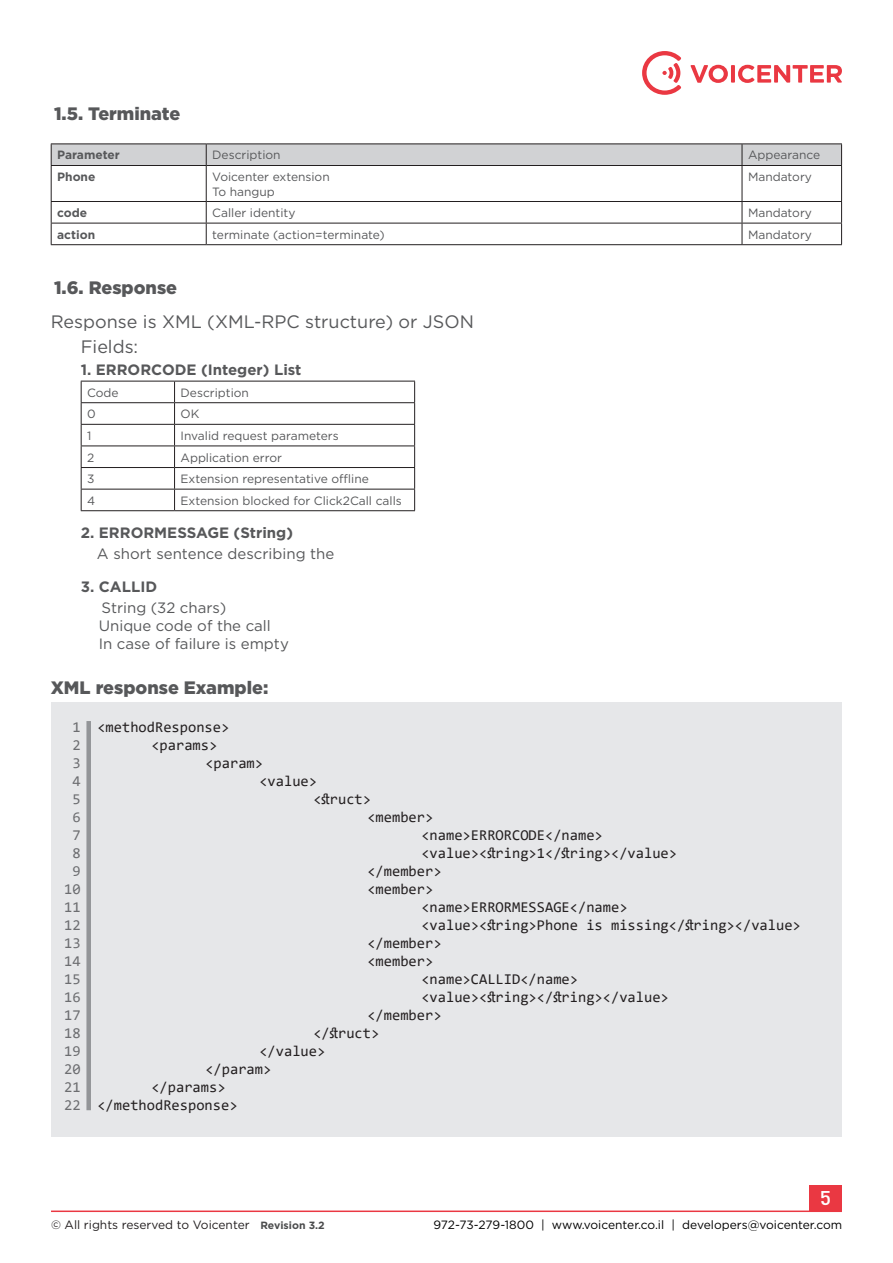
<style>
.page{position:relative;width:893px;height:1263px;background:#fff}
.page>*{position:absolute;margin:0;border:0;box-sizing:border-box;transform-origin:0 0}
.t1{font:27px "Almoni DLAAA";color:#fff}
.t2{font:900 18px "Gotham";color:#57585a}
.t3{font:18px "Gotham";color:#57585a}
.t4{font:15px "Consolas";color:#231f20}
.t5{font:15px "Gotham";color:#57585a}
.t6{font:700 15px "Gotham";color:#57585a}
.t7{font:15px "Consolas";color:#6c6d70}
.t8{font:12px "Gotham";color:#57585a}
.t9{font:12px "Gotham";color:#000}
.t10{font:12px "Gotham";color:#231f20}
.t11{font:700 12px "Gotham";color:#57585a}
.s1{font-weight:700;font-size:10.5px;color:#4b4c4d}
</style>
<div class="page">
<div style="left:809px;top:1184px;width:33px;height:26px;background:#ea3842"></div>
<hr style="left:51px;top:1210px;width:791px;height:2px;background:#ea3842">
<svg style="left:690px;top:65px;width:38px;height:18px"></svg>
<hr style="left:731px;top:65px;width:4px;height:18px;background:#ea3842">
<svg style="left:738px;top:65px;width:104px;height:18px"></svg>
<svg style="left:642px;top:51px;width:39px;height:44px"></svg>
<div style="left:51px;top:702px;width:791px;height:434px;background:#e6e7e9"></div>
<div style="left:51px;top:144px;width:791px;height:21px;background:#d1d2d4"></div>
<hr style="left:51px;top:165px;width:155px;height:1px;background:#231f20">
<hr style="left:51px;top:166px;width:1px;height:35px;background:#231f20">
<hr style="left:206px;top:165px;width:536px;height:1px;background:#231f20">
<hr style="left:206px;top:166px;width:1px;height:35px;background:#231f20">
<hr style="left:742px;top:165px;width:100px;height:1px;background:#231f20">
<hr style="left:742px;top:166px;width:1px;height:35px;background:#231f20">
<hr style="left:841px;top:166px;width:1px;height:35px;background:#231f20">
<hr style="left:51px;top:201px;width:155px;height:1px;background:#231f20">
<hr style="left:206px;top:201px;width:536px;height:1px;background:#231f20">
<hr style="left:742px;top:201px;width:100px;height:1px;background:#231f20">
<hr style="left:51px;top:223px;width:155px;height:1px;background:#231f20">
<svg style="left:51px;top:202px;width:1px;height:42px"></svg>
<hr style="left:206px;top:223px;width:536px;height:1px;background:#231f20">
<svg style="left:206px;top:202px;width:1px;height:42px"></svg>
<hr style="left:742px;top:223px;width:100px;height:1px;background:#231f20">
<svg style="left:742px;top:202px;width:1px;height:42px"></svg>
<svg style="left:841px;top:202px;width:1px;height:42px"></svg>
<hr style="left:51px;top:244px;width:155px;height:1px;background:#231f20">
<hr style="left:206px;top:244px;width:536px;height:1px;background:#231f20">
<hr style="left:742px;top:244px;width:100px;height:1px;background:#231f20">
<hr style="left:81px;top:381px;width:94px;height:1px;background:#231f20">
<hr style="left:175px;top:381px;width:240px;height:1px;background:#231f20">
<hr style="left:81px;top:402px;width:94px;height:1px;background:#231f20">
<hr style="left:175px;top:402px;width:240px;height:1px;background:#231f20">
<hr style="left:81px;top:424px;width:94px;height:1px;background:#231f20">
<hr style="left:175px;top:424px;width:240px;height:1px;background:#231f20">
<hr style="left:81px;top:445px;width:94px;height:1px;background:#231f20">
<hr style="left:175px;top:445px;width:240px;height:1px;background:#231f20">
<hr style="left:81px;top:467px;width:94px;height:1px;background:#231f20">
<hr style="left:175px;top:467px;width:240px;height:1px;background:#231f20">
<hr style="left:81px;top:489px;width:94px;height:1px;background:#231f20">
<svg style="left:81px;top:381px;width:1px;height:129px"></svg>
<hr style="left:175px;top:489px;width:240px;height:1px;background:#231f20">
<svg style="left:174px;top:381px;width:1px;height:129px"></svg>
<svg style="left:414px;top:381px;width:1px;height:129px"></svg>
<hr style="left:81px;top:510px;width:94px;height:1px;background:#231f20">
<hr style="left:175px;top:510px;width:240px;height:1px;background:#231f20">
<div style="left:86px;top:721px;width:5px;height:389px;background:#939598"></div>
<p class="t2" style="left:54px;top:101px;width:128px">1.5. Terminate</p>
<p class="t11" style="left:57px;top:147px;width:64px">Parameter</p>
<p class="t8" style="left:212px;top:148px;width:70px">Description</p>
<p class="t8" style="left:748px;top:148px;width:74px">Appearance</p>
<p class="t11" style="left:57px;top:169px;width:40px">Phone</p>
<p class="t8" style="left:212px;top:169px;width:119px">Voicenter extension</p>
<p class="t8" style="left:212px;top:184px;width:64px">To hangup</p>
<p class="t8" style="left:748px;top:169px;width:65px">Mandatory</p>
<p class="t11" style="left:57px;top:205px;width:32px">code</p>
<p class="t8" style="left:212px;top:205px;width:85px">Caller identity</p>
<p class="t8" style="left:748px;top:205px;width:65px">Mandatory</p>
<p class="t11" style="left:57px;top:226px;width:40px">action</p>
<p class="t8" style="left:212px;top:227px;width:174px">terminate (action=terminate)</p>
<p class="t8" style="left:748px;top:227px;width:65px">Mandatory</p>
<p class="t2" style="left:54px;top:276px;width:125px">1.6. Response</p>
<p class="t3" style="left:51px;top:310px;width:425px">Response is XML (XML-RPC structure) or JSON</p>
<p class="t3" style="left:81px;top:335px;width:59px">Fields:</p>
<p class="t6" style="left:81px;top:359px;width:222px">1. ERRORCODE (Integer) List</p>
<p class="t8" style="left:87px;top:385px;width:33px">Code</p>
<p class="t8" style="left:181px;top:385px;width:70px">Description</p>
<p class="t8" style="left:87px;top:406px;width:10px">0</p>
<p class="t8" style="left:181px;top:406px;width:20px">OK</p>
<p class="t8" style="left:87px;top:428px;width:6px">1</p>
<p class="t8" style="left:181px;top:428px;width:160px">Invalid request parameters</p>
<p class="t8" style="left:87px;top:450px;width:9px">2</p>
<p class="t8" style="left:181px;top:450px;width:103px">Application error</p>
<p class="t8" style="left:87px;top:471px;width:9px">3</p>
<p class="t8" style="left:181px;top:471px;width:190px">Extension representative offline</p>
<p class="t8" style="left:87px;top:493px;width:10px">4</p>
<p class="t8" style="left:181px;top:493px;width:223px">Extension blocked for Click2Call calls</p>
<p class="t6" style="left:81px;top:522px;width:214px">2. ERRORMESSAGE (String)</p>
<p class="t5" style="left:97px;top:544px;width:239px">A short sentence describing the</p>
<p class="t6" style="left:81px;top:576px;width:78px">3. CALLID</p>
<p class="t5" style="left:101px;top:598px;width:126px">String (32 chars)</p>
<p class="t5" style="left:99px;top:616px;width:174px">Unique code of the call</p>
<p class="t5" style="left:99px;top:634px;width:192px">In case of failure is empty</p>
<p class="t2" style="left:51px;top:675px;width:219px">XML response Example:</p>
<p class="t4" style="left:97px;top:717px;width:133px">&lt;methodResponse&gt;</p>
<p class="t4" style="left:151px;top:735px;width:67px">&lt;params&gt;</p>
<p class="t4" style="left:205px;top:753px;width:59px">&lt;param&gt;</p>
<p class="t4" style="left:259px;top:771px;width:59px">&lt;value&gt;</p>
<p class="t4" style="left:313px;top:789px;width:59px">&lt;struct&gt;</p>
<p class="t4" style="left:367px;top:807px;width:67px">&lt;member&gt;</p>
<p class="t4" style="left:421px;top:825px;width:183px">&lt;name&gt;ERRORCODE&lt;/name&gt;</p>
<p class="t4" style="left:421px;top:843px;width:257px">&lt;value&gt;&lt;string&gt;1&lt;/string&gt;&lt;/value&gt;</p>
<p class="t4" style="left:367px;top:861px;width:76px">&lt;/member&gt;</p>
<p class="t4" style="left:367px;top:879px;width:67px">&lt;member&gt;</p>
<p class="t4" style="left:421px;top:897px;width:208px">&lt;name&gt;ERRORMESSAGE&lt;/name&gt;</p>
<p class="t4" style="left:421px;top:915px;width:381px">&lt;value&gt;&lt;string&gt;Phone is missing&lt;/string&gt;&lt;/value&gt;</p>
<p class="t4" style="left:367px;top:933px;width:76px">&lt;/member&gt;</p>
<p class="t4" style="left:367px;top:951px;width:67px">&lt;member&gt;</p>
<p class="t4" style="left:421px;top:969px;width:158px">&lt;name&gt;CALLID&lt;/name&gt;</p>
<p class="t4" style="left:421px;top:987px;width:249px">&lt;value&gt;&lt;string&gt;&lt;/string&gt;&lt;/value&gt;</p>
<p class="t4" style="left:367px;top:1005px;width:76px">&lt;/member&gt;</p>
<p class="t4" style="left:313px;top:1023px;width:67px">&lt;/struct&gt;</p>
<p class="t4" style="left:259px;top:1041px;width:67px">&lt;/value&gt;</p>
<p class="t4" style="left:205px;top:1059px;width:67px">&lt;/param&gt;</p>
<p class="t4" style="left:151px;top:1077px;width:76px">&lt;/params&gt;</p>
<p class="t4" style="left:97px;top:1095px;width:142px">&lt;/methodResponse&gt;</p>
<p class="t7" style="left:73px;top:717px;width:10px">1</p>
<p class="t7" style="left:73px;top:735px;width:10px">2</p>
<p class="t7" style="left:73px;top:753px;width:10px">3</p>
<p class="t7" style="left:73px;top:771px;width:10px">4</p>
<p class="t7" style="left:73px;top:789px;width:10px">5</p>
<p class="t7" style="left:73px;top:807px;width:10px">6</p>
<p class="t7" style="left:73px;top:825px;width:10px">7</p>
<p class="t7" style="left:73px;top:843px;width:10px">8</p>
<p class="t7" style="left:73px;top:861px;width:10px">9</p>
<p class="t7" style="left:64px;top:879px;width:18px">10</p>
<p class="t7" style="left:64px;top:897px;width:18px">11</p>
<p class="t7" style="left:64px;top:915px;width:18px">12</p>
<p class="t7" style="left:64px;top:933px;width:18px">13</p>
<p class="t7" style="left:64px;top:951px;width:18px">14</p>
<p class="t7" style="left:64px;top:969px;width:18px">15</p>
<p class="t7" style="left:64px;top:987px;width:18px">16</p>
<p class="t7" style="left:64px;top:1005px;width:18px">17</p>
<p class="t7" style="left:64px;top:1023px;width:18px">18</p>
<p class="t7" style="left:64px;top:1041px;width:18px">19</p>
<p class="t7" style="left:64px;top:1059px;width:18px">20</p>
<p class="t7" style="left:64px;top:1077px;width:18px">21</p>
<p class="t7" style="left:64px;top:1095px;width:18px">22</p>
<h1 class="t1" style="left:820px;top:1183px;width:13px">5</h1>
<p class="t10" style="left:51px;top:1217px;width:275px">© All rights reserved to Voicenter <span class="s1">Revision 3.2</span></p>
<p class="t9" style="left:433px;top:1217px;width:410px">972-73-279-1800 | www.voicenter.co.il | developers@voicenter.com</p>
</div>
